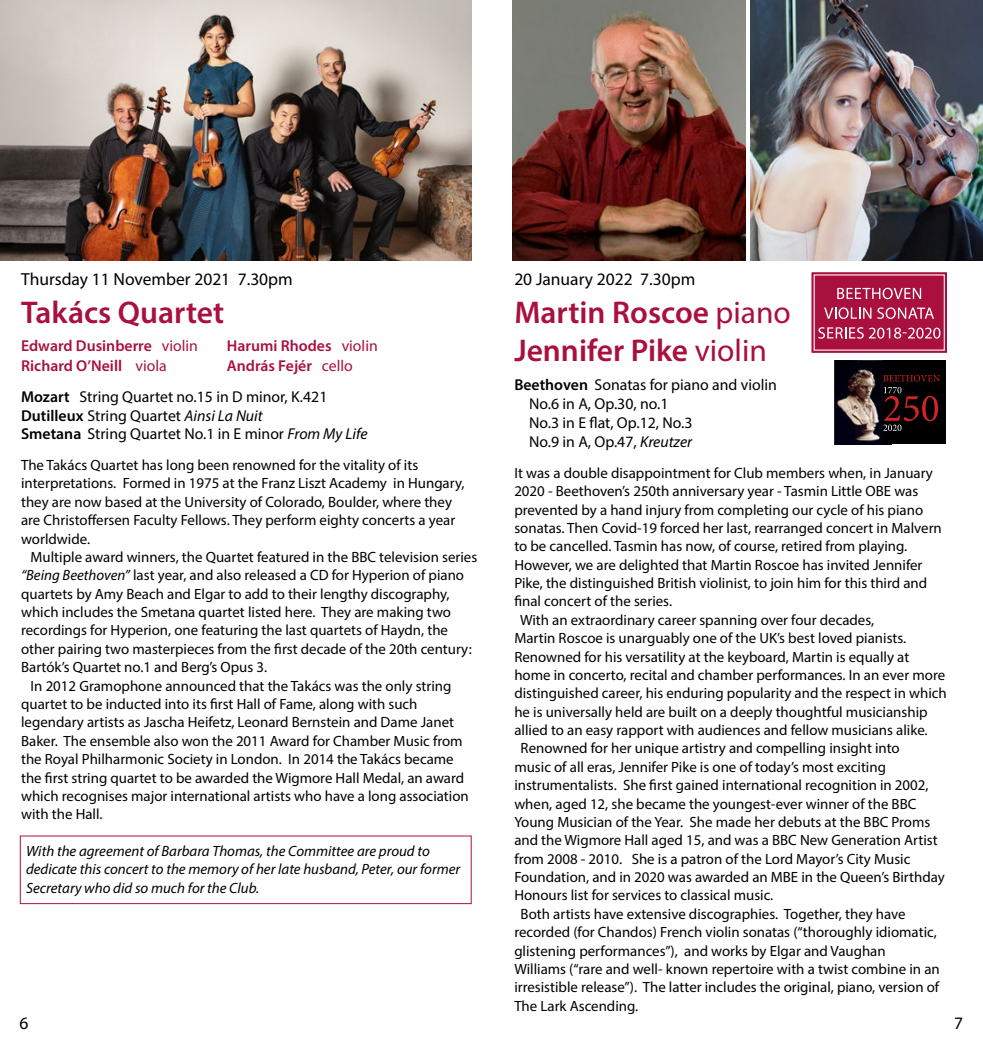
<style>
.page{position:relative;width:983px;height:1042px;background:#fff}
.page>*{position:absolute;margin:0;border:0;box-sizing:border-box;transform-origin:0 0}
.t1{font:600 31.5px/37.8px "Myriad Pro";color:#a9103d}
.t2{font:17.5px "Myriad Pro";color:#000}
.t3{font:15.75px/18.9px "Myriad Pro";color:#000}
.t4{font:600 15.75px "Myriad Pro";color:#a9103d}
.t5{font:14.88px/18.4px "Myriad Pro";color:#000}
.t6{font:italic 14.88px/18.4px "Myriad Pro";color:#000}
.s1{font-weight:400}
.s2{font-weight:600;color:#a9103d}
.s3{color:#a9103d}
.s4{font-weight:600}
.s5{font-style:italic}
</style>
<div class="page">
<div style="left:20px;top:835px;width:451px;height:69px;background:#fff;border:1px solid #a9103d"></div>
<img style="left:0;top:0;width:471px;height:260px">
<svg style="left:811px;top:272px;width:136px;height:81px;background:#b5345a"></svg>
<img style="left:834px;top:360px;width:49px;height:84px">
<div style="left:883px;top:360px;width:62px;height:84px;background:#000"></div>
<svg style="left:883px;top:375px;width:56px;height:6px"></svg>
<svg style="left:883px;top:387px;width:54px;height:44px"></svg>
<img style="left:512px;top:0;width:233px;height:260px">
<img style="left:750px;top:0;width:232px;height:260px">
<p class="t2" style="left:21px;top:269px;width:273px">Thursday 11 November 2021 7.30pm</p>
<h1 class="t1" style="left:21px;top:293px;width:205px">Takács Quartet</h1>
<p class="t4" style="left:21px;top:336px;width:178px">Edward Dusinberre <span class="s1">violin</span></p>
<p class="t4" style="left:227px;top:336px;width:152px">Harumi Rhodes <span class="s1">violin</span></p>
<p class="t4" style="left:21px;top:355px;width:147px">Richard O’Neill <span class="s1">viola</span></p>
<p class="t3" style="left:21px;top:349px;width:333px;line-height:31.2px;text-indent:206px"><span class="s2">András Fejér</span> <span class="s3">cello<br></span><span class="s4">Mozart</span> String Quartet no.15 in D minor, K.421</p>
<p class="t3" style="left:21px;top:405px;width:348px"><span class="s4">Dutilleux</span> String Quartet <span class="s5">Ainsi La Nuit<br></span><span class="s4">Smetana</span> String Quartet No.1 in E minor <span class="s5">From My Life</span></p>
<p class="t5" style="left:21px;top:456px;width:445px">The Takács Quartet has long been renowned for the vitality of its interpretations. Formed in 1975 at the Franz Liszt Academy in Hungary, they are now based at the University of Colorado, Boulder, where they are Christoffersen Faculty Fellows. They perform eighty concerts a year worldwide.</p>
<p class="t5" style="left:31px;top:547px;width:448px">Multiple award winners, the Quartet featured in the BBC television series</p>
<p class="t5" style="left:21px;top:566px;width:444px"><span class="s5">“Being Beethoven”</span> last year, and also released a CD for Hyperion of piano</p>
<p class="t5" style="left:21px;top:584px;width:430px">quartets by Amy Beach and Elgar to add to their lengthy discography,</p>
<p class="t5" style="left:21px;top:603px;width:431px">which includes the Smetana quartet listed here. They are making two</p>
<p class="t5" style="left:21px;top:621px;width:428px">recordings for Hyperion, one featuring the last quartets of Haydn, the</p>
<p class="t5" style="left:21px;top:639px;width:452px">other pairing two masterpieces from the first decade of the 20th century:</p>
<p class="t5" style="left:21px;top:658px;width:248px">Bartók’s Quartet no.1 and Berg’s Opus 3.</p>
<p class="t5" style="left:31px;top:676px;width:422px">In 2012 Gramophone announced that the Takács was the only string</p>
<p class="t5" style="left:21px;top:694px;width:398px">quartet to be inducted into its first Hall of Fame, along with such</p>
<p class="t5" style="left:21px;top:713px;width:434px">legendary artists as Jascha Heifetz, Leonard Bernstein and Dame Janet</p>
<p class="t5" style="left:21px;top:731px;width:443px">Baker. The ensemble also won the 2011 Award for Chamber Music from</p>
<p class="t5" style="left:21px;top:750px;width:434px">the Royal Philharmonic Society in London. In 2014 the Takács became</p>
<p class="t5" style="left:21px;top:768px;width:444px">the first string quartet to be awarded the Wigmore Hall Medal, an award</p>
<p class="t5" style="left:21px;top:786px;width:449px">which recognises major international artists who have a long association</p>
<p class="t5" style="left:21px;top:805px;width:83px">with the Hall.</p>
<p class="t6" style="left:26px;top:841px;width:435px">With the agreement of Barbara Thomas, the Committee are proud to dedicate this concert to the memory of her late husband, Peter, our former<br>Secretary who did so much for the Club.</p>
<p class="t2" style="left:514px;top:269px;width:182px">20 January 2022 7.30pm</p>
<h1 class="t1" style="left:514px;top:293px;width:278px">Martin Roscoe <span class="s1">piano<br></span>Jennifer Pike <span class="s1">violin</span></h1>
<p class="t3" style="left:529px;top:375px;width:249px;text-indent:-15px"><span class="s4">Beethoven</span> Sonatas for piano and violin<br>No.6 in A, Op.30, no.1<br>No.3 in E flat, Op.12, No.3<br>No.9 in A, Op.47, <span class="s5">Kreutzer</span></p>
<p class="t5" style="left:514px;top:463px;width:420px">It was a double disappointment for Club members when, in January</p>
<p class="t5" style="left:514px;top:482px;width:405px">2020 - Beethoven’s 250th anniversary year - Tasmin Little OBE was</p>
<p class="t5" style="left:514px;top:500px;width:410px">prevented by a hand injury from completing our cycle of his piano</p>
<p class="t5" style="left:514px;top:518px;width:429px">sonatas. Then Covid-19 forced her last, rearranged concert in Malvern</p>
<p class="t5" style="left:514px;top:537px;width:394px">to be cancelled. Tasmin has now, of course, retired from playing.</p>
<p class="t5" style="left:514px;top:555px;width:409px">However, we are delighted that Martin Roscoe has invited Jennifer</p>
<p class="t5" style="left:514px;top:574px;width:414px">Pike, the distinguished British violinist, to join him for this third and</p>
<p class="t5" style="left:514px;top:592px;width:159px">final concert of the series.</p>
<p class="t5" style="left:520px;top:610px;width:355px">With an extraordinary career spanning over four decades,</p>
<p class="t5" style="left:514px;top:629px;width:393px">Martin Roscoe is unarguably one of the UK’s best loved pianists.</p>
<p class="t5" style="left:514px;top:647px;width:396px">Renowned for his versatility at the keyboard, Martin is equally at</p>
<p class="t5" style="left:514px;top:665px;width:432px">home in concerto, recital and chamber performances. In an ever more</p>
<p class="t5" style="left:514px;top:684px;width:434px">distinguished career, his enduring popularity and the respect in which</p>
<p class="t5" style="left:514px;top:702px;width:415px">he is universally held are built on a deeply thoughtful musicianship</p>
<p class="t5" style="left:514px;top:720px;width:415px">allied to an easy rapport with audiences and fellow musicians alike.</p>
<p class="t5" style="left:520px;top:739px;width:380px">Renowned for her unique artistry and compelling insight into</p>
<p class="t5" style="left:514px;top:757px;width:373px">music of all eras, Jennifer Pike is one of today’s most exciting</p>
<p class="t5" style="left:514px;top:776px;width:415px">instrumentalists. She first gained international recognition in 2002,</p>
<p class="t5" style="left:514px;top:794px;width:403px">when, aged 12, she became the youngest-ever winner of the BBC</p>
<p class="t5" style="left:514px;top:812px;width:417px">Young Musician of the Year. She made her debuts at the BBC Proms</p>
<p class="t5" style="left:514px;top:831px;width:425px">and the Wigmore Hall aged 15, and was a BBC New Generation Artist</p>
<p class="t5" style="left:514px;top:849px;width:397px">from 2008 - 2010. She is a patron of the Lord Mayor’s City Music</p>
<p class="t5" style="left:514px;top:867px;width:432px">Foundation, and in 2020 was awarded an MBE in the Queen’s Birthday</p>
<p class="t5" style="left:514px;top:886px;width:260px">Honours list for services to classical music.</p>
<p class="t5" style="left:520px;top:904px;width:386px">Both artists have extensive discographies. Together, they have</p>
<p class="t5" style="left:514px;top:923px;width:424px">recorded (for Chandos) French violin sonatas (“thoroughly idiomatic,</p>
<p class="t5" style="left:514px;top:941px;width:373px">glistening performances”), and works by Elgar and Vaughan</p>
<p class="t5" style="left:514px;top:959px;width:427px">Williams (“rare and well- known repertoire with a twist combine in an</p>
<p class="t5" style="left:514px;top:978px;width:426px">irresistible release”). The latter includes the original, piano, version of</p>
<p class="t5" style="left:514px;top:996px;width:125px">The Lark Ascending.</p>
<p class="t2" style="left:20px;top:1012px;width:10px">6</p>
<p class="t2" style="left:953px;top:1012px;width:10px">7</p>
</div>
